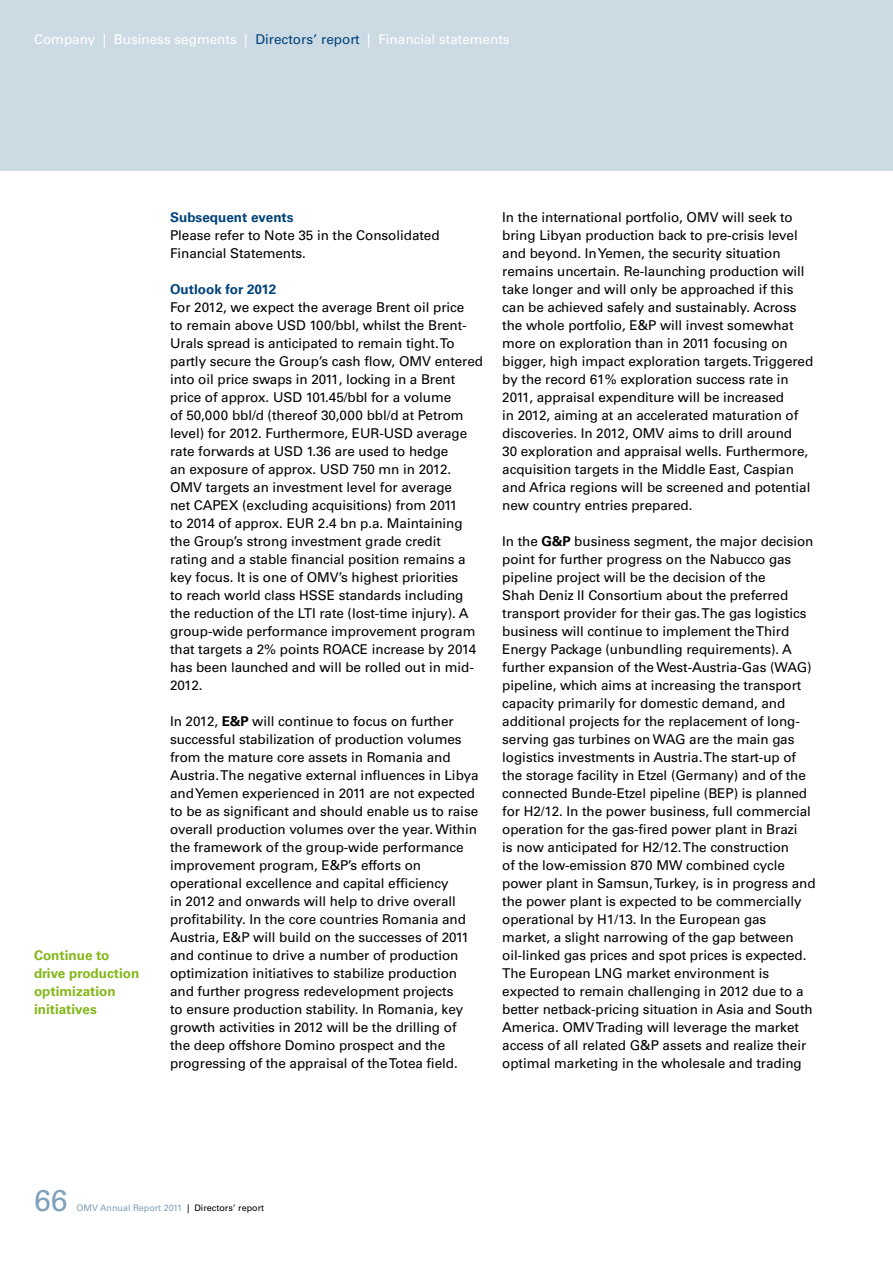
<style>
.page{position:relative;width:893px;height:1263px;background:#fff}
.page>*{position:absolute;margin:0;border:0;box-sizing:border-box;transform-origin:0 0}
.t1{font:30px "Univers";color:#80a1bd}
.t2{font:13.5px/18px "Univers";letter-spacing:-.005em;color:#000}
.t3{font:13.5px "Univers";color:#fff}
.t4{font:700 13.5px/18px "Univers";color:#83b81a}
.t5{font:700 13.5px "Univers";color:#00447a}
.t6{font:9px "Univers";color:#80a1bd}
.s1{color:#00447a}
.s2{font-weight:700}
.s3{color:#000}
</style>
<div class="page">
<div style="left:0;top:0;width:893px;height:170px;background:#ccdae4"></div>
<p class="t3" style="left:34px;top:31px;width:477px">Company | Business segments | <span class="s1">Directors’ report</span> | Financial statements</p>
<p class="t4" style="left:34px;top:946px;width:107px">Continue to drive production optimization initiatives</p>
<p class="t5" style="left:170px;top:209px;width:125px">Subsequent events</p>
<p class="t2" style="left:170px;top:226px;width:271px">Please refer to Note 35 in the Consolidated<br>Financial Statements.</p>
<p class="t5" style="left:170px;top:281px;width:108px">Outlook for 2012</p>
<p class="t2" style="left:170px;top:298px;width:314px">For 2012, we expect the average Brent oil price<br>to remain above USD 100/bbl, whilst the Brent-Urals spread is anticipated to remain tight. To partly secure the Group’s cash flow, OMV entered into oil price swaps in 2011, locking in a Brent price of approx. USD 101.45/bbl for a volume<br>of 50,000 bbl/d (thereof 30,000 bbl/d at Petrom level) for 2012. Furthermore, EUR-USD average rate forwards at USD 1.36 are used to hedge<br>an exposure of approx. USD 750 mn in 2012.<br>OMV targets an investment level for average<br>net CAPEX (excluding acquisitions) from 2011<br>to 2014 of approx. EUR 2.4 bn p.a. Maintaining the Group’s strong investment grade credit<br>rating and a stable financial position remains a key focus. It is one of OMV’s highest priorities<br>to reach world class HSSE standards including the reduction of the LTI rate (lost-time injury). A group-wide performance improvement program that targets a 2% points ROACE increase by 2014 has been launched and will be rolled out in mid-2012.</p>
<p class="t2" style="left:170px;top:712px;width:310px">In 2012, <span class="s2">E&amp;P</span> will continue to focus on further successful stabilization of production volumes from the mature core assets in Romania and Austria. The negative external influences in Libya and Yemen experienced in 2011 are not expected to be as significant and should enable us to raise overall production volumes over the year. Within the framework of the group-wide performance improvement program, E&amp;P’s efforts on operational excellence and capital efficiency<br>in 2012 and onwards will help to drive overall profitability. In the core countries Romania and Austria, E&amp;P will build on the successes of 2011 and continue to drive a number of production optimization initiatives to stabilize production and further progress redevelopment projects<br>to ensure production stability. In Romania, key growth activities in 2012 will be the drilling of the deep offshore Domino prospect and the progressing of the appraisal of the Totea field.</p>
<p class="t2" style="left:502px;top:208px;width:313px">In the international portfolio, OMV will seek to bring Libyan production back to pre-crisis level and beyond. In Yemen, the security situation remains uncertain. Re-launching production will take longer and will only be approached if this can be achieved safely and sustainably. Across the whole portfolio, E&amp;P will invest somewhat more on exploration than in 2011 focusing on bigger, high impact exploration targets. Triggered by the record 61% exploration success rate in 2011, appraisal expenditure will be increased<br>in 2012, aiming at an accelerated maturation of discoveries. In 2012, OMV aims to drill around<br>30 exploration and appraisal wells. Furthermore, acquisition targets in the Middle East, Caspian and Africa regions will be screened and potential new country entries prepared.</p>
<p class="t2" style="left:502px;top:532px;width:315px">In the <span class="s2">G&amp;P</span> business segment, the major decision point for further progress on the Nabucco gas pipeline project will be the decision of the<br>Shah Deniz II Consortium about the preferred transport provider for their gas. The gas logistics business will continue to implement the Third Energy Package (unbundling requirements). A further expansion of the West-Austria-Gas (WAG) pipeline, which aims at increasing the transport capacity primarily for domestic demand, and additional projects for the replacement of long&shy;serving gas turbines on WAG are the main gas logistics investments in Austria. The start-up of the storage facility in Etzel (Germany) and of the connected Bunde-Etzel pipeline (BEP) is planned for H2/12. In the power business, full commercial operation for the gas-fired power plant in Brazi<br>is now anticipated for H2/12. The construction<br>of the low-emission 870 MW combined cycle power plant in Samsun, Turkey, is in progress and the power plant is expected to be commercially operational by H1/13. In the European gas market, a slight narrowing of the gap between oil-linked gas prices and spot prices is expected.<br>The European LNG market environment is expected to remain challenging in 2012 due to a better netback-pricing situation in Asia and South America. OMV Trading will leverage the market access of all related G&amp;P assets and realize their optimal marketing in the wholesale and trading</p>
<h1 class="t1" style="left:34px;top:1183px;width:35px">66</h1>
<p class="t6" style="left:77px;top:1203px;width:189px">OMV Annual Report 2011 <span class="s3">| Directors’ report</span></p>
</div>
